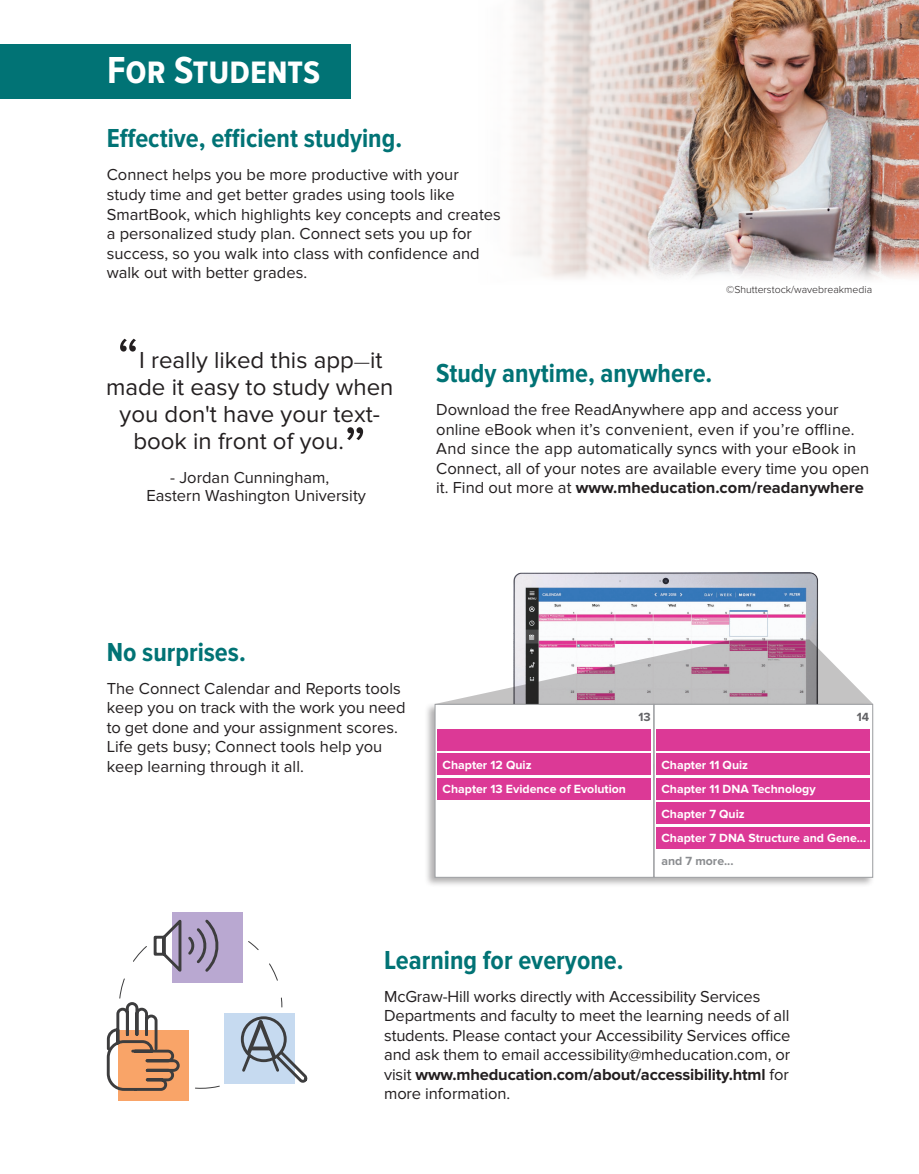
<style>
.page{position:relative;width:919px;height:1174px;background:#fff}
.page>*{position:absolute;margin:0;border:0;box-sizing:border-box;transform-origin:0 0}
.t1{font:57px "Proxima Nova";color:#231f20}
.t2{font:700 39px "Proxima Nova Cond";color:#fff}
.t3{font:700 27px "Proxima Nova Cond";color:#017375}
.t4{font:24px "Proxima Nova";color:#231f20}
.t5{font:16.5px/19.5px "Proxima Nova";color:#231f20}
.t6{font:700 12.3px "Proxima Nova";color:#fff}
.t7{font:700 12.3px "Proxima Nova";color:#8a8c8f}
.t8{font:700 12.3px "Proxima Nova";color:#636366}
.t9{font:300 10.5px "Proxima Nova";color:#231f20}
.s1{font-weight:300;font-size:19.5px}
.s2{font-weight:700}
</style>
<div class="page">
<div style="left:118px;top:1029px;width:71px;height:71px;background:#f9a468"></div>
<div style="left:224px;top:1013px;width:71px;height:71px;background:#c6daf0"></div>
<svg style="left:240px;top:1016px;width:68px;height:66px"></svg>
<div style="left:172px;top:912px;width:71px;height:71px;background:#b9a8d1"></div>
<svg style="left:248px;top:941px;width:35px;height:67px"></svg>
<svg style="left:106px;top:919px;width:114px;height:172px"></svg>
<img style="left:513px;top:572px;width:305px;height:67px">
<div style="left:424px;top:702px;width:451px;height:186px;background:#231f20;opacity:.35"></div>
<div style="left:653px;top:704px;width:220px;height:173px;background:#fff;border:1px solid #9d9fa2"></div>
<div style="left:434px;top:704px;width:220px;height:173px;background:#fff;border:1px solid #9d9fa2"></div>
<div style="left:437px;top:729px;width:214px;height:22px;background:#dc3996"></div>
<div style="left:656px;top:729px;width:214px;height:22px;background:#dc3996"></div>
<div style="left:437px;top:753px;width:214px;height:22px;background:#dc3996"></div>
<div style="left:656px;top:753px;width:214px;height:22px;background:#dc3996"></div>
<div style="left:656px;top:802px;width:214px;height:22px;background:#dc3996"></div>
<div style="left:437px;top:778px;width:214px;height:21px;background:#dc3996"></div>
<div style="left:656px;top:778px;width:214px;height:21px;background:#dc3996"></div>
<div style="left:656px;top:827px;width:214px;height:22px;background:#dc3996"></div>
<img style="left:518px;top:0;width:400px;height:280px">
<svg style="left:434px;top:639px;width:439px;height:65px"></svg>
<div style="left:0;top:44px;width:351px;height:55px;background:#017375"></div>
<p class="t2" style="left:107px;top:48px;width:214px">For Students</p>
<p class="t3" style="left:107px;top:123px;width:297px">Effective, efficient studying.</p>
<p class="t5" style="left:107px;top:165px;width:395px">Connect helps you be more productive with your study time and get better grades using tools like SmartBook, which highlights key concepts and creates a personalized study plan. Connect sets you up for success, so you walk into class with confidence and walk out with better grades.</p>
<p class="t9" style="left:726px;top:283px;width:147px">©Shutterstock/wavebreakmedia</p>
<p class="t1" style="left:117px;top:325px;width:24px">“</p>
<p class="t4" style="left:139px;top:346px;width:245px">I really liked this app<span class="s1">—</span>it</p>
<p class="t4" style="left:106px;top:373px;width:289px">made it easy to study when</p>
<p class="t4" style="left:120px;top:400px;width:262px">you don't have your text-</p>
<p class="t4" style="left:133px;top:427px;width:212px">book in front of you.</p>
<p class="t1" style="left:344px;top:414px;width:24px">”</p>
<p class="t5" style="left:146px;top:469px;width:221px;line-height:18px;text-indent:24px">- Jordan Cunningham,<br>Eastern Washington University</p>
<p class="t3" style="left:436px;top:358px;width:277px">Study anytime, anywhere.</p>
<p class="t5" style="left:436px;top:400px;width:434px">Download the free ReadAnywhere app and access your online eBook when it’s convenient, even if you’re offline.<br>And since the app automatically syncs with your eBook in Connect, all of your notes are available every time you open it. Find out more at <span class="s2">www.mheducation.com/readanywhere</span></p>
<p class="t3" style="left:107px;top:637px;width:140px">No surprises.</p>
<p class="t5" style="left:107px;top:679px;width:300px">The Connect Calendar and Reports tools keep you on track with the work you need to get done and your assignment scores.<br>Life gets busy; Connect tools help you keep learning through it all.</p>
<p class="t8" style="left:638px;top:710px;width:14px">13</p>
<p class="t8" style="left:856px;top:710px;width:14px">14</p>
<p class="t6" style="left:442px;top:757px;width:90px">Chapter 12 Quiz</p>
<p class="t6" style="left:661px;top:757px;width:88px">Chapter 11 Quiz</p>
<p class="t6" style="left:661px;top:807px;width:85px">Chapter 7 Quiz</p>
<p class="t6" style="left:442px;top:782px;width:185px">Chapter 13 Evidence of Evolution</p>
<p class="t6" style="left:661px;top:782px;width:156px">Chapter 11 DNA Technology</p>
<p class="t6" style="left:661px;top:831px;width:206px">Chapter 7 DNA Structure and Gene...</p>
<p class="t7" style="left:661px;top:853px;width:74px">and 7 more...</p>
<p class="t3" style="left:384px;top:944px;width:241px">Learning for everyone.</p>
<p class="t5" style="left:384px;top:986px;width:408px">McGraw-Hill works directly with Accessibility Services Departments and faculty to meet the learning needs of all students. Please contact your Accessibility Services office and ask them to email accessibility@mheducation.com, or visit <span class="s2">www.mheducation.com/about/accessibility.html</span> for more information.</p>
</div>
